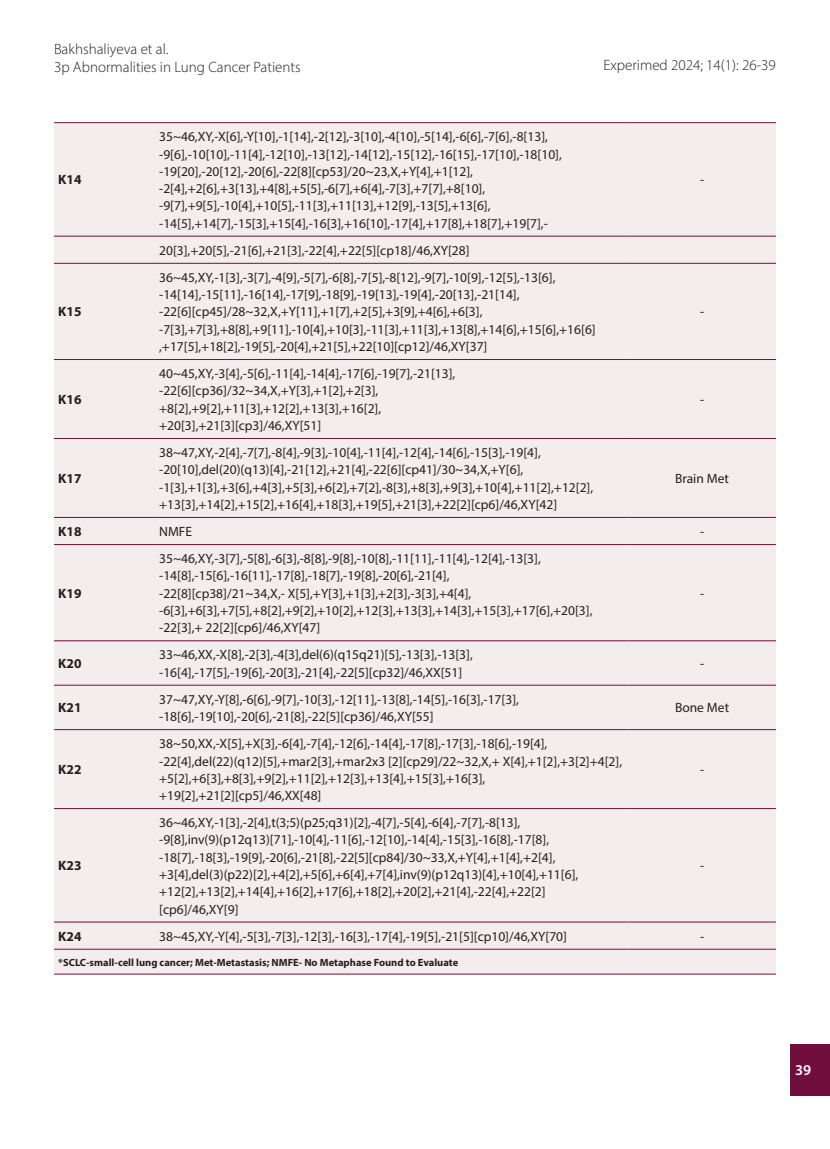
<style>
.page{position:relative;width:830px;height:1149px;background:#fff}
.page>*{position:absolute;margin:0;border:0;box-sizing:border-box;transform-origin:0 0}
.t1{font:300 15px/18px "Myriad Pro";color:#231f20}
.t2{font:600 15px "Myriad Pro";color:#fff}
.Ara_met{font:13.5px/17.2px "Myriad Pro";color:#231f20}
.Ara_met-2{font:700 13.5px "Myriad Pro";color:#231f20}
.Alt_metin{font:700 10.5px "Myriad Pro";color:#231f20}
</style>
<div class="page">
<div style="left:790px;top:1043px;width:39px;height:52px;background:#700f3d"></div>
<div style="left:54px;top:123px;width:721px;height:850px;background:#f3eded"></div>
<hr style="left:54px;top:122px;width:101px;height:1px;background:#700f3d">
<hr style="left:155px;top:122px;width:473px;height:1px;background:#700f3d">
<hr style="left:628px;top:122px;width:147px;height:1px;background:#700f3d">
<hr style="left:54px;top:236px;width:101px;height:1px;background:#700f3d">
<hr style="left:155px;top:236px;width:473px;height:1px;background:#700f3d">
<hr style="left:628px;top:236px;width:147px;height:1px;background:#700f3d">
<hr style="left:54px;top:263px;width:101px;height:1px;background:#700f3d">
<hr style="left:155px;top:263px;width:473px;height:1px;background:#700f3d">
<hr style="left:628px;top:263px;width:147px;height:1px;background:#700f3d">
<hr style="left:54px;top:359px;width:101px;height:1px;background:#700f3d">
<hr style="left:155px;top:359px;width:473px;height:1px;background:#700f3d">
<hr style="left:628px;top:359px;width:147px;height:1px;background:#700f3d">
<hr style="left:54px;top:438px;width:101px;height:1px;background:#700f3d">
<hr style="left:155px;top:438px;width:473px;height:1px;background:#700f3d">
<hr style="left:628px;top:438px;width:147px;height:1px;background:#700f3d">
<hr style="left:54px;top:517px;width:101px;height:1px;background:#700f3d">
<hr style="left:155px;top:517px;width:473px;height:1px;background:#700f3d">
<hr style="left:628px;top:517px;width:147px;height:1px;background:#700f3d">
<hr style="left:54px;top:544px;width:101px;height:1px;background:#700f3d">
<hr style="left:155px;top:544px;width:473px;height:1px;background:#700f3d">
<hr style="left:628px;top:544px;width:147px;height:1px;background:#700f3d">
<hr style="left:54px;top:640px;width:101px;height:1px;background:#700f3d">
<hr style="left:155px;top:640px;width:473px;height:1px;background:#700f3d">
<hr style="left:628px;top:640px;width:147px;height:1px;background:#700f3d">
<hr style="left:54px;top:684px;width:101px;height:1px;background:#700f3d">
<hr style="left:155px;top:684px;width:473px;height:1px;background:#700f3d">
<hr style="left:628px;top:684px;width:147px;height:1px;background:#700f3d">
<hr style="left:54px;top:729px;width:101px;height:1px;background:#700f3d">
<hr style="left:155px;top:729px;width:473px;height:1px;background:#700f3d">
<hr style="left:628px;top:729px;width:147px;height:1px;background:#700f3d">
<hr style="left:54px;top:808px;width:101px;height:1px;background:#700f3d">
<hr style="left:155px;top:808px;width:473px;height:1px;background:#700f3d">
<hr style="left:628px;top:808px;width:147px;height:1px;background:#700f3d">
<hr style="left:54px;top:921px;width:101px;height:1px;background:#700f3d">
<hr style="left:155px;top:921px;width:473px;height:1px;background:#700f3d">
<hr style="left:628px;top:921px;width:147px;height:1px;background:#700f3d">
<hr style="left:54px;top:948px;width:101px;height:1px;background:#700f3d">
<hr style="left:155px;top:948px;width:473px;height:1px;background:#700f3d">
<hr style="left:628px;top:948px;width:147px;height:1px;background:#700f3d">
<hr style="left:54px;top:973px;width:101px;height:1px;background:#700f3d">
<hr style="left:155px;top:973px;width:473px;height:1px;background:#700f3d">
<hr style="left:628px;top:973px;width:147px;height:1px;background:#700f3d">
<p class="t1" style="left:54px;top:40px;width:248px">Bakhshaliyeva et al.<br>3p Abnormalities in Lung Cancer Patients</p>
<p class="t1" style="left:603px;top:55px;width:174px">Experimed 2024; 14(1): 26-39</p>
<p class="Ara_met-2" style="left:58px;top:171px;width:25px">K14</p>
<p class="Ara_met" style="left:159px;top:128px;width:404px">35~46,XY,-X[6],-Y[10],-1[14],-2[12],-3[10],-4[10],-5[14],-6[6],-7[6],-8[13], -9[6],-10[10],-11[4],-12[10],-13[12],-14[12],-15[12],-16[15],-17[10],-18[10], -19[20],-20[12],-20[6],-22[8][cp53]/20~23,X,+Y[4],+1[12], -2[4],+2[6],+3[13],+4[8],+5[5],-6[7],+6[4],-7[3],+7[7],+8[10], -9[7],+9[5],-10[4],+10[5],-11[3],+11[13],+12[9],-13[5],+13[6], -14[5],+14[7],-15[3],+15[4],-16[3],+16[10],-17[4],+17[8],+18[7],+19[7],-</p>
<p class="Ara_met" style="left:699px;top:171px;width:6px">-</p>
<p class="Ara_met" style="left:159px;top:241px;width:312px">20[3],+20[5],-21[6],+21[3],-22[4],+22[5][cp18]/46,XY[28]</p>
<p class="Ara_met-2" style="left:58px;top:303px;width:25px">K15</p>
<p class="Ara_met" style="left:159px;top:268px;width:438px">36~45,XY,-1[3],-3[7],-4[9],-5[7],-6[8],-7[5],-8[12],-9[7],-10[9],-12[5],-13[6], -14[14],-15[11],-16[14],-17[9],-18[9],-19[13],-19[4],-20[13],-21[14], -22[6][cp45]/28~32,X,+Y[11],+1[7],+2[5],+3[9],+4[6],+6[3], -7[3],+7[3],+8[8],+9[11],-10[4],+10[3],-11[3],+11[3],+13[8],+14[6],+15[6],+16[6]</p>
<p class="Ara_met" style="left:159px;top:337px;width:329px">,+17[5],+18[2],-19[5],-20[4],+21[5],+22[10][cp12]/46,XY[37]</p>
<p class="Ara_met" style="left:699px;top:303px;width:6px">-</p>
<p class="Ara_met-2" style="left:58px;top:390px;width:25px">K16</p>
<p class="Ara_met" style="left:159px;top:364px;width:297px">40~45,XY,-3[4],-5[6],-11[4],-14[4],-17[6],-19[7],-21[13], -22[6][cp36]/32~34,X,+Y[3],+1[2],+2[3], +8[2],+9[2],+11[3],+12[2],+13[3],+16[2], +20[3],+21[3][cp3]/46,XY[51]</p>
<p class="Ara_met" style="left:699px;top:390px;width:6px">-</p>
<p class="Ara_met-2" style="left:58px;top:469px;width:25px">K17</p>
<p class="Ara_met" style="left:159px;top:443px;width:435px">38~47,XY,-2[4],-7[7],-8[4],-9[3],-10[4],-11[4],-12[4],-14[6],-15[3],-19[4], -20[10],del(20)(q13)[4],-21[12],+21[4],-22[6][cp41]/30~34,X,+Y[6], -1[3],+1[3],+3[6],+4[3],+5[3],+6[2],+7[2],-8[3],+8[3],+9[3],+10[4],+11[2],+12[2], +13[3],+14[2],+15[2],+16[4],+18[3],+19[5],+21[3],+22[2][cp6]/46,XY[42]</p>
<p class="Ara_met" style="left:674px;top:469px;width:55px">Brain Met</p>
<p class="Ara_met-2" style="left:58px;top:522px;width:25px">K18</p>
<p class="Ara_met" style="left:159px;top:522px;width:34px">NMFE</p>
<p class="Ara_met" style="left:699px;top:522px;width:6px">-</p>
<p class="Ara_met-2" style="left:58px;top:584px;width:25px">K19</p>
<p class="Ara_met" style="left:159px;top:549px;width:434px">35~46,XY,-3[7],-5[8],-6[3],-8[8],-9[8],-10[8],-11[11],-11[4],-12[4],-13[3], -14[8],-15[6],-16[11],-17[8],-18[7],-19[8],-20[6],-21[4],<br>-22[8][cp38]/21~34,X,- X[5],+Y[3],+1[3],+2[3],-3[3],+4[4], -6[3],+6[3],+7[5],+8[2],+9[2],+10[2],+12[3],+13[3],+14[3],+15[3],+17[6],+20[3], -22[3],+ 22[2][cp6]/46,XY[47]</p>
<p class="Ara_met-2" style="left:58px;top:654px;width:25px">K20</p>
<p class="Ara_met" style="left:159px;top:646px;width:315px">33~46,XX,-X[8],-2[3],-4[3],del(6)(q15q21)[5],-13[3],-13[3], -16[4],-17[5],-19[6],-20[3],-21[4],-22[5][cp32]/46,XX[51]</p>
<p class="Ara_met" style="left:699px;top:584px;width:6px">-</p>
<p class="Ara_met" style="left:699px;top:654px;width:6px">-</p>
<p class="Ara_met-2" style="left:58px;top:699px;width:25px">K21</p>
<p class="Ara_met" style="left:159px;top:690px;width:361px">37~47,XY,-Y[8],-6[6],-9[7],-10[3],-12[11],-13[8],-14[5],-16[3],-17[3], -18[6],-19[10],-20[6],-21[8],-22[5][cp36]/46,XY[55]</p>
<p class="Ara_met" style="left:674px;top:699px;width:56px">Bone Met</p>
<p class="Ara_met-2" style="left:58px;top:760px;width:25px">K22</p>
<p class="Ara_met-2" style="left:58px;top:856px;width:25px">K23</p>
<p class="Ara_met" style="left:159px;top:734px;width:464px">38~50,XX,-X[5],+X[3],-6[4],-7[4],-12[6],-14[4],-17[8],-17[3],-18[6],-19[4], -22[4],del(22)(q12)[5],+mar2[3],+mar2x3 [2][cp29]/22~32,X,+ X[4],+1[2],+3[2]+4[2], +5[2],+6[3],+8[3],+9[2],+11[2],+12[3],+13[4],+15[3],+16[3],</p>
<p class="Ara_met" style="left:159px;top:786px;width:164px">+19[2],+21[2][cp5]/46,XX[48]</p>
<p class="Ara_met" style="left:159px;top:813px;width:420px">36~46,XY,-1[3],-2[4],t(3;5)(p25;q31)[2],-4[7],-5[4],-6[4],-7[7],-8[13], -9[8],inv(9)(p12q13)[71],-10[4],-11[6],-12[10],-14[4],-15[3],-16[8],-17[8], -18[7],-18[3],-19[9],-20[6],-21[8],-22[5][cp84]/30~33,X,+Y[4],+1[4],+2[4], +3[4],del(3)(p22)[2],+4[2],+5[6],+6[4],+7[4],inv(9)(p12q13)[4],+10[4],+11[6], +12[2],+13[2],+14[4],+16[2],+17[6],+18[2],+20[2],+21[4],-22[4],+22[2] [cp6]/46,XY[9]</p>
<p class="Ara_met" style="left:699px;top:760px;width:6px">-</p>
<p class="Ara_met" style="left:699px;top:856px;width:6px">-</p>
<p class="Ara_met-2" style="left:58px;top:927px;width:25px">K24</p>
<p class="Ara_met" style="left:159px;top:927px;width:409px">38~45,XY,-Y[4],-5[3],-7[3],-12[3],-16[3],-17[4],-19[5],-21[5][cp10]/46,XY[70]</p>
<p class="Ara_met" style="left:699px;top:927px;width:6px">-</p>
<p class="Alt_metin" style="left:58px;top:954px;width:401px">*SCLC-small-cell lung cancer; Met-Metastasis; NMFE- No Metaphase Found to Evaluate</p>
<p class="t2" style="left:794px;top:1060px;width:18px">39</p>
</div>
